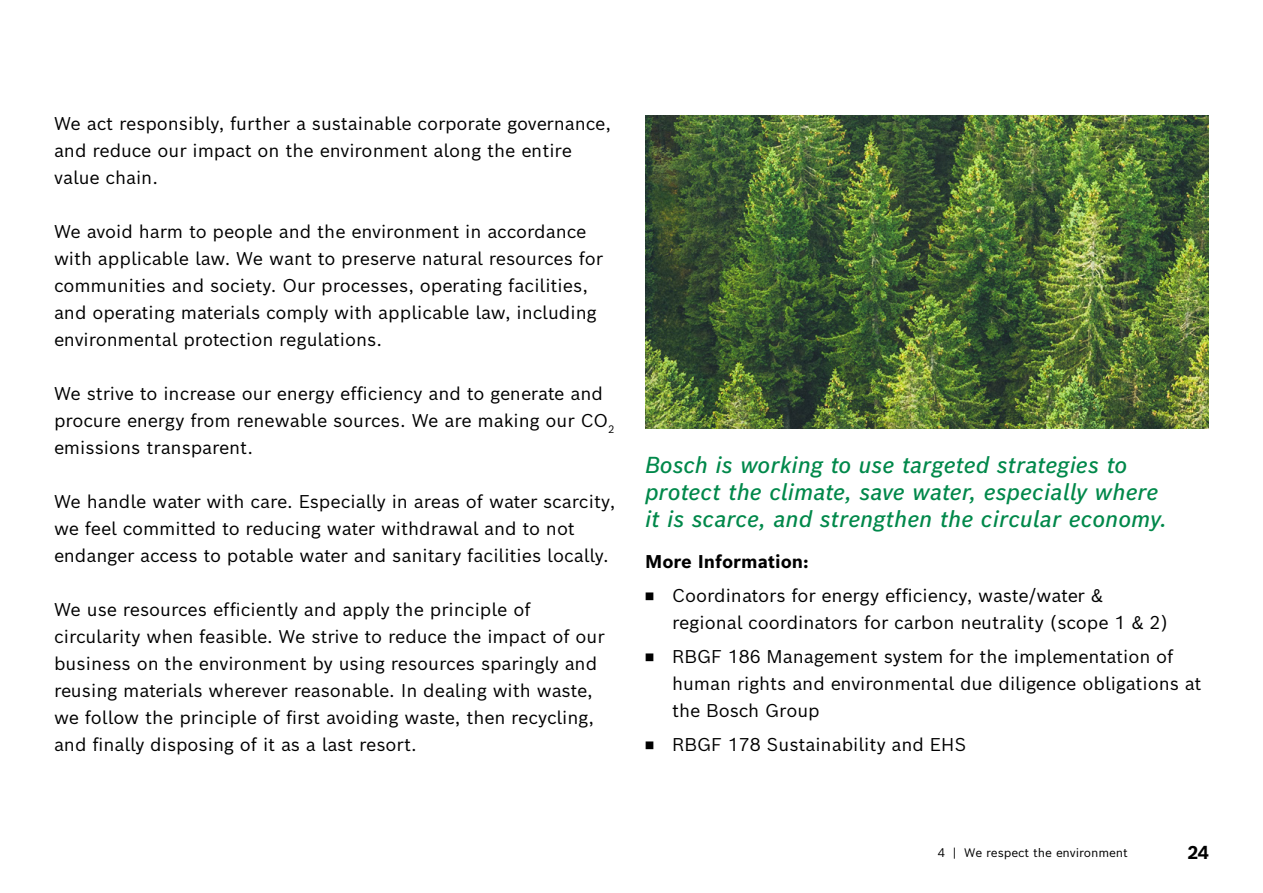
<style>
.page{position:relative;width:1263px;height:893px;background:#fff}
.page>*{position:absolute;margin:0;border:0;box-sizing:border-box;transform-origin:0 0}
.t1{font:italic 500 22.5px/27px "Bosch Sans";letter-spacing:-.01em;color:#00884a}
.t2{font:18px/27px "Bosch Sans";color:#000}
.t3{font:700 18px "Bosch Sans";color:#000}
.t4{font:12px "Bosch Sans";letter-spacing:-.005em;color:#000}
</style>
<div class="page">
<img style="left:645px;top:115px;width:564px;height:313px">
<p class="t2" style="left:54px;top:108px;width:558px">We act responsibly, further a sustainable corporate governance, and reduce our impact on the environment along the entire value chain.</p>
<p class="t2" style="left:54px;top:216px;width:551px">We avoid harm to people and the environment in accordance with applicable law. We want to preserve natural resources for communities and society. Our processes, operating facilities, and operating materials comply with applicable law, including environmental protection regulations.</p>
<p class="t2" style="left:54px;top:378px;width:550px">We strive to increase our energy efficiency and to generate and</p>
<p class="t2" style="left:54px;top:405px;width:562px">procure energy from renewable sources. We are making our CO<sub>2 </sub>emissions transparent.</p>
<p class="t2" style="left:54px;top:486px;width:563px">We handle water with care. Especially in areas of water scarcity, we feel committed to reducing water withdrawal and to not endanger access to potable water and sanitary facilities locally.</p>
<p class="t2" style="left:54px;top:594px;width:478px">We use resources efficiently and apply the principle of</p>
<p class="t2" style="left:54px;top:621px;width:552px">circularity when feasible. We strive to reduce the impact of our business on the environment by using resources sparingly and reusing materials wherever reasonable. In dealing with waste,</p>
<p class="t2" style="left:54px;top:702px;width:541px">we follow the principle of first avoiding waste, then recycling, and finally disposing of it as a last resort.</p>
<h3 class="t1" style="left:645px;top:449px;width:524px">Bosch is working to use targeted strategies to protect the climate, save water, especially where it is scarce, and strengthen the circular economy.</h3>
<h4 class="t3" style="left:645px;top:547px;width:165px">More Information:</h4>
<p class="t2" style="left:672px;top:581px;width:498px;text-indent:-27px">◾ Coordinators for energy efficiency, waste/water &amp; regional coordinators for carbon neutrality (scope 1 &amp; 2)</p>
<p class="t2" style="left:645px;top:641px;width:530px">◾ RBGF 186 Management system for the implementation of</p>
<p class="t2" style="left:672px;top:668px;width:531px">human rights and environmental due diligence obligations at the Bosch Group</p>
<p class="t2" style="left:645px;top:729px;width:323px">◾ RBGF 178 Sustainability and EHS</p>
<p class="t4" style="left:938px;top:843px;width:192px">4 | We respect the environment</p>
<p class="t3" style="left:1187px;top:837px;width:23px">24</p>
</div>
